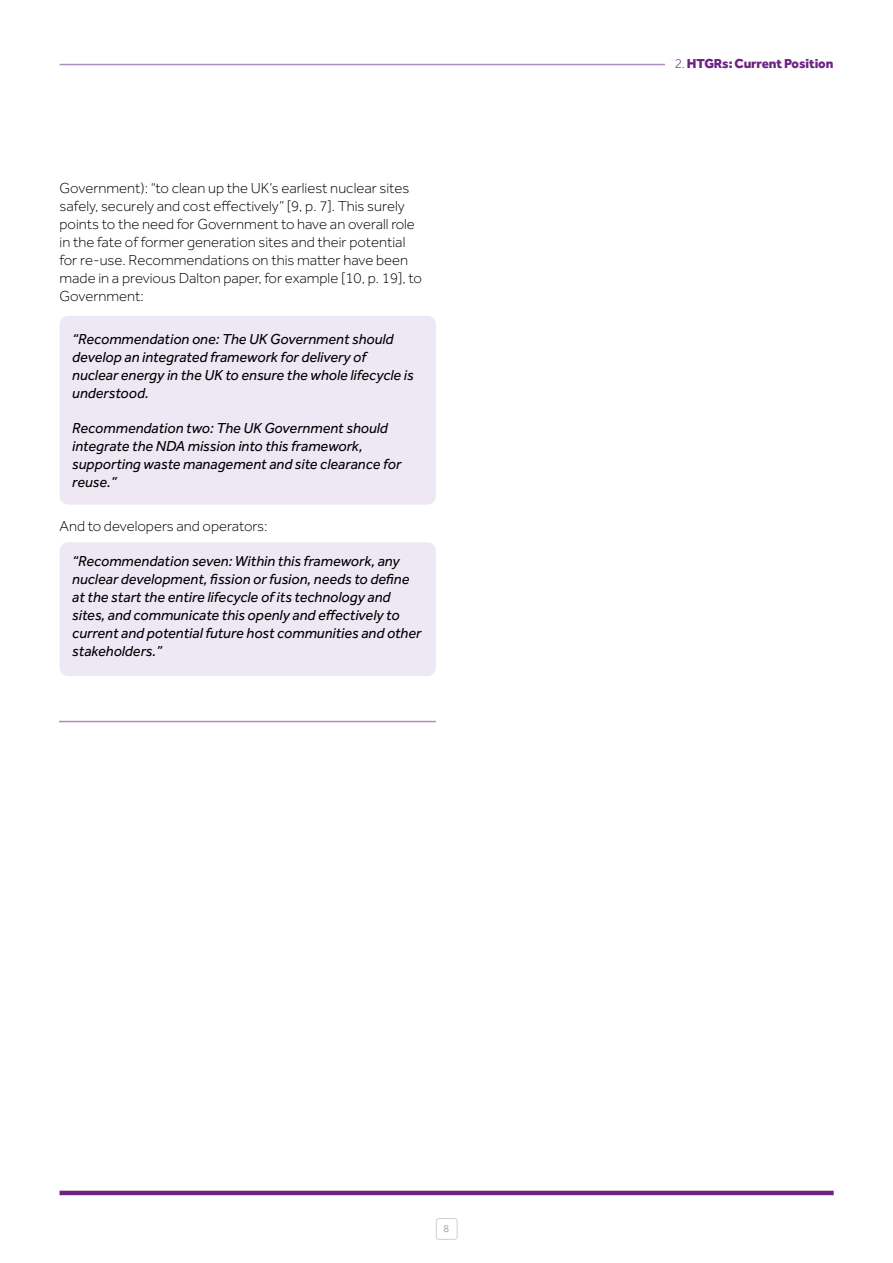
<style>
.page{position:relative;width:893px;height:1263px;background:#fff}
.page>*{position:absolute;margin:0;border:0;box-sizing:border-box;transform-origin:0 0}
.t1{font:italic 15px/18px "Effra";color:#000}
.t2{font:300 15px/18px "Effra";color:#000}
.t3{font:800 13.5px "Effra";letter-spacing:-.01em;color:#6c2383}
.t4{font:300 10.5px "Effra";color:#7c7b7b}
.s1{font-weight:300}
</style>
<div class="page">
<div style="left:60px;top:316px;width:376px;height:189px;background:#eee8f5;border-radius:9px"></div>
<div style="left:60px;top:542px;width:376px;height:134px;background:#eee8f5;border-radius:9px"></div>
<hr style="left:59px;top:721px;width:377px;height:1px;background:#b08dc0">
<hr style="left:60px;top:64px;width:773px;height:1px;background:#b08dc0">
<hr style="left:60px;top:1191px;width:774px;height:4px;background:#6c2383">
<div style="left:665px;top:53px;width:168px;height:21px;background:#fff"></div>
<div style="left:436px;top:1218px;width:21px;height:21px;border:1px solid #d0d0d0;border-radius:3px"></div>
<p class="t2" style="left:60px;top:179px;width:364px">Government): “to clean up the UK’s earliest nuclear sites safely, securely and cost effectively” [9, p. 7]. This surely points to the need for Government to have an overall role in the fate of former generation sites and their potential for re-use. Recommendations on this matter have been made in a previous Dalton paper, for example [10, p. 19], to Government:</p>
<p class="t1" style="left:72px;top:330px;width:343px">“Recommendation one: The UK Government should develop an integrated framework for delivery of nuclear energy in the UK to ensure the whole lifecycle is understood.</p>
<p class="t1" style="left:72px;top:419px;width:331px">Recommendation two: The UK Government should integrate the NDA mission into this framework, supporting waste management and site clearance for reuse.”</p>
<p class="t2" style="left:60px;top:517px;width:209px">And to developers and operators:</p>
<p class="t1" style="left:72px;top:552px;width:351px">“Recommendation seven: Within this framework, any nuclear development, fission or fusion, needs to define at the start the entire lifecycle of its technology and sites, and communicate this openly and effectively to current and potential future host communities and other stakeholders.”</p>
<p class="t3" style="left:675px;top:55px;width:160px"><span class="s1">2.</span> HTGRs: Current Position</p>
<p class="t4" style="left:444px;top:1223px;width:7px">8</p>
</div>
